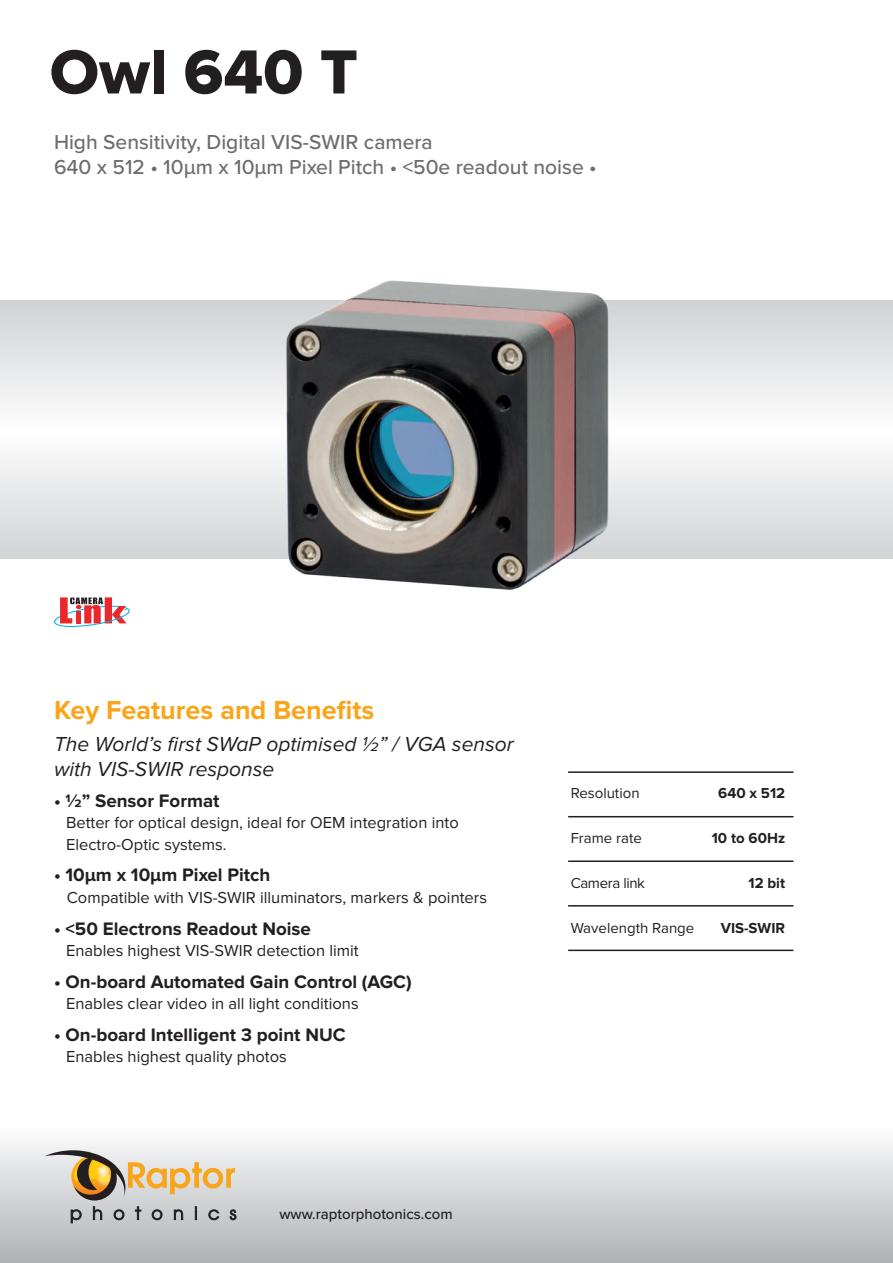
<style>
.page{position:relative;width:893px;height:1263px;background:#fff}
.page>*{position:absolute;margin:0;border:0;box-sizing:border-box;transform-origin:0 0}
.t1{font:64.5px "Proxima Nova Extrabld";color:#231f20}
.t2{font:700 27px "Proxima Nova";color:#f9a51b}
.t3{font:500 21px/25.2px "Proxima Nova";color:#6c6d70}
.t4{font:italic 21px/25.2px "Proxima Nova";color:#231f20}
.t5{font:700 18.75px "Proxima Nova";color:#231f20}
.t6{font:16.5px/21.6px "Proxima Nova";color:#231f20}
.t7{font:15px "Proxima Nova";color:#231f20}
.t8{font:700 15px "Proxima Nova";color:#231f20}
.t9{font:500 15px "Proxima Nova";color:#231f20}
.t10{font:15px "Proxima Nova";letter-spacing:-.025em;color:#231f20}
</style>
<div class="page">
<div style="left:0;top:1125px;width:893px;height:138px;background:linear-gradient(to bottom,#fdfdfe,#b0b1b4)"></div>
<svg style="left:0;top:300px;width:893px;height:258px"></svg>
<svg style="left:54px;top:597px;width:76px;height:30px"></svg>
<svg style="left:71px;top:1206px;width:165px;height:17px;background:#adadaf"></svg>
<svg style="left:45px;top:1150px;width:190px;height:50px;background:#cfbfa3"></svg>
<hr style="left:568px;top:771px;width:225px;height:2px;background:#231f20">
<hr style="left:568px;top:816px;width:225px;height:1px;background:#231f20">
<hr style="left:568px;top:860px;width:225px;height:2px;background:#231f20">
<hr style="left:568px;top:905px;width:225px;height:1px;background:#231f20">
<hr style="left:568px;top:949px;width:225px;height:2px;background:#231f20">
<img style="left:276px;top:280px;width:341px;height:310px">
<h1 class="t1" style="left:50px;top:35px;width:310px">Owl 640 T</h1>
<p class="t3" style="left:54px;top:130px;width:544px">High Sensitivity, Digital VIS-SWIR camera<br>640 x 512 • 10μm x 10μm Pixel Pitch • &lt;50e readout noise •</p>
<h2 class="t2" style="left:54px;top:695px;width:322px">Key Features and Benefits</h2>
<p class="t4" style="left:54px;top:732px;width:461px">The World’s first SWaP optimised ½” / VGA sensor with VIS-SWIR response</p>
<p class="t5" style="left:54px;top:790px;width:167px">• ½” Sensor Format</p>
<p class="t6" style="left:66px;top:813px;width:394px">Better for optical design, ideal for OEM integration into<br>Electro-Optic systems.</p>
<p class="t5" style="left:54px;top:864px;width:218px">• 10μm x 10μm Pixel Pitch</p>
<p class="t6" style="left:67px;top:887px;width:422px">Compatible with VIS-SWIR illuminators, markers &amp; pointers</p>
<p class="t5" style="left:54px;top:917px;width:258px">• &lt;50 Electrons Readout Noise</p>
<p class="t6" style="left:66px;top:940px;width:294px">Enables highest VIS-SWIR detection limit</p>
<p class="t5" style="left:54px;top:971px;width:359px">• On-board Automated Gain Control (AGC)</p>
<p class="t6" style="left:66px;top:993px;width:294px">Enables clear video in all light conditions</p>
<p class="t5" style="left:54px;top:1024px;width:293px">• On-board Intelligent 3 point NUC</p>
<p class="t6" style="left:66px;top:1046px;width:222px">Enables highest quality photos</p>
<p class="t7" style="left:571px;top:785px;width:70px">Resolution</p>
<p class="t8" style="left:718px;top:785px;width:68px">640 x 512</p>
<p class="t7" style="left:571px;top:830px;width:73px">Frame rate</p>
<p class="t8" style="left:712px;top:830px;width:75px">10 to 60Hz</p>
<p class="t10" style="left:571px;top:875px;width:76px">Camera link</p>
<p class="t8" style="left:748px;top:875px;width:38px">12 bit</p>
<p class="t7" style="left:571px;top:920px;width:125px">Wavelength Range</p>
<p class="t8" style="left:721px;top:920px;width:66px">VIS-SWIR</p>
<p class="t9" style="left:279px;top:1206px;width:175px">www.raptorphotonics.com</p>
</div>
